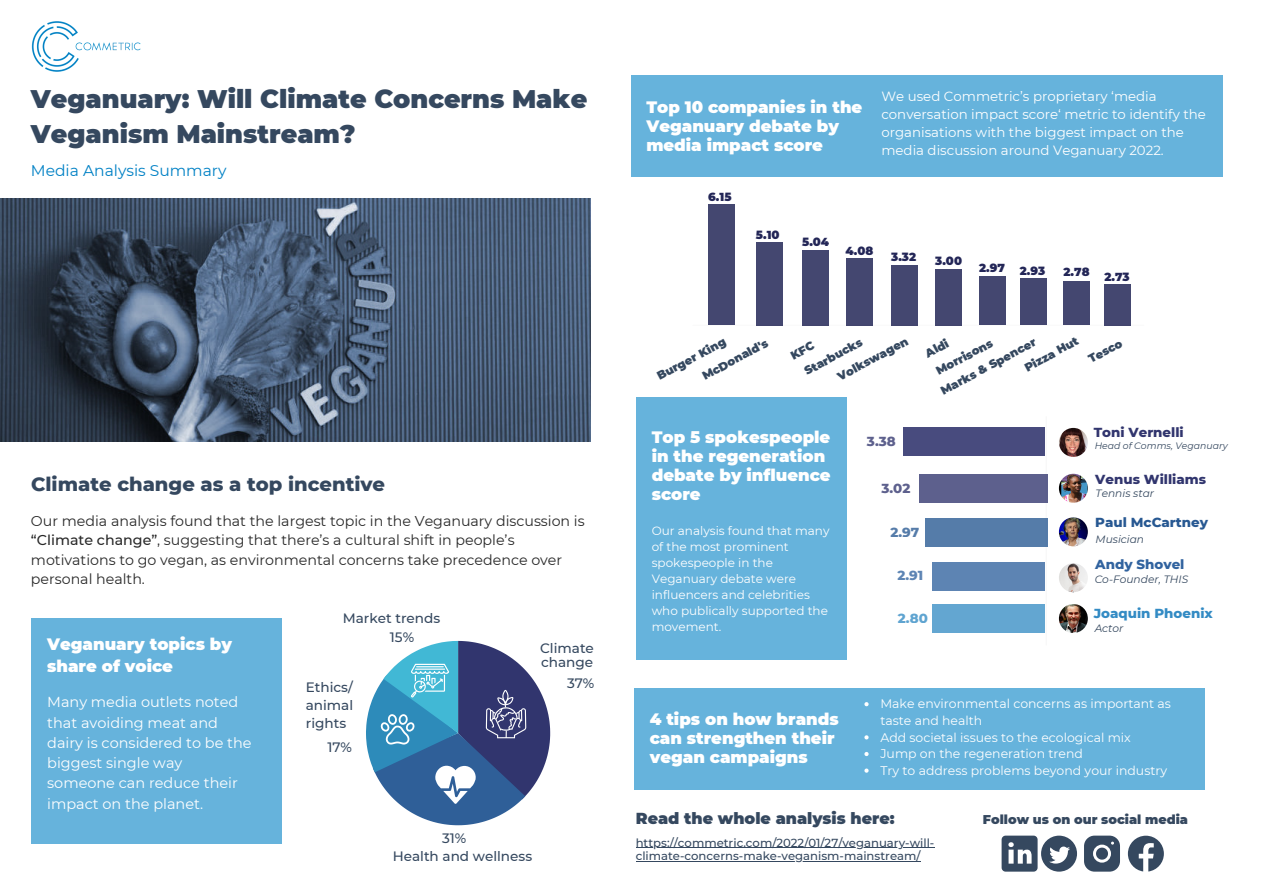
<style>
.page{position:relative;width:1263px;height:894px;background:#fff}
.page>*{position:absolute;margin:0;border:0;box-sizing:border-box;transform-origin:0 0}
.t1{font:900 25.5px/34.8px "Montserrat";color:#35485f}
.t2{font:800 19.5px "Montserrat";color:#35485f}
.t3{font:900 16.5px/19px "Montserrat";color:#fff}
.t4{font:900 15.9px "Montserrat";color:#35485f}
.t5{font:15.6px "Montserrat";color:#0081c5}
.t6{font:14.4px/20.2px "Montserrat";color:#fff}
.t7{font:14.25px/19px "Montserrat";color:#282828}
.t8{font:500 13.65px/18px "Montserrat";color:#35485f}
.t9{font:13.35px/17.9px "Montserrat";color:#fff}
.t10{font:800 13.35px "Montserrat";color:#31356e}
.t11{font:800 13.35px "Montserrat";color:#338bc4}
.t12{font:800 13.35px "Montserrat";color:#275892}
.t13{font:800 13.35px "Montserrat";color:#31639f}
.t14{font:900 12.75px "Montserrat";color:#35485f}
.t15{font:12.45px/16.6px "Montserrat";color:#fff}
.t16{font:12px/16px "Montserrat";color:#fff}
.t17{font:500 11.7px/13.6px "Montserrat";color:#35485f}
.t18{font:900 11.55px "Montserrat";color:#35485f}
.t19{font:900 11.55px "Montserrat";color:#232657}
.t20{font:italic 10.65px "Montserrat";color:#35485f}
.t21{font:italic 9.3px "Montserrat";color:#35485f}
.s1{font-weight:500}
</style>
<div class="page">
<img style="left:0;top:198px;width:590px;height:243px">
<img style="left:31px;top:21px;width:110px;height:51px">
<div style="left:631px;top:75px;width:592px;height:102px;background:#66b3dc"></div>
<div style="left:708px;top:204px;width:27px;height:121px;background:#444770"></div>
<div style="left:756px;top:242px;width:27px;height:83px;background:#444770"></div>
<div style="left:802px;top:250px;width:27px;height:75px;background:#444770"></div>
<div style="left:845px;top:258px;width:27px;height:68px;background:#444770"></div>
<div style="left:891px;top:258px;width:27px;height:68px;background:#444770"></div>
<div style="left:886px;top:197px;width:38px;height:68px;background:#fff"></div>
<div style="left:935px;top:265px;width:27px;height:61px;background:#444770"></div>
<div style="left:979px;top:272px;width:27px;height:53px;background:#444770"></div>
<div style="left:1020px;top:279px;width:27px;height:46px;background:#444770"></div>
<div style="left:1063px;top:281px;width:27px;height:44px;background:#444770"></div>
<div style="left:1104px;top:284px;width:27px;height:41px;background:#444770"></div>
<hr style="left:693px;top:324px;width:451px;height:2px;background:#000">
<div style="left:930px;top:201px;width:38px;height:68px;background:#fff"></div>
<div style="left:974px;top:208px;width:38px;height:68px;background:#fff"></div>
<div style="left:637px;top:397px;width:210px;height:262px;background:#66b3dc"></div>
<div style="left:635px;top:687px;width:570px;height:102px;background:#66b3dc"></div>
<hr style="left:1046px;top:416px;width:1px;height:229px;background:#000">
<div style="left:903px;top:428px;width:142px;height:28px;background:#484b7e"></div>
<div style="left:919px;top:474px;width:129px;height:28px;background:#5d608d"></div>
<div style="left:925px;top:518px;width:123px;height:28px;background:#557ca9"></div>
<div style="left:933px;top:562px;width:112px;height:28px;background:#5d84b3"></div>
<div style="left:933px;top:604px;width:112px;height:28px;background:#63a6d1"></div>
<svg style="left:1128px;top:835px;width:36px;height:36px"></svg>
<svg style="left:1002px;top:835px;width:36px;height:36px"></svg>
<div style="left:1041px;top:835px;width:36px;height:36px;background:#35485f;border-radius:50%"></div>
<svg style="left:1049px;top:846px;width:21px;height:17px"></svg>
<svg style="left:1084px;top:835px;width:36px;height:36px"></svg>
<div style="left:31px;top:618px;width:251px;height:225px;background:#66b3dc"></div>
<img style="left:1059px;top:428px;width:29px;height:29px;border-radius:50%">
<img style="left:1059px;top:473px;width:29px;height:29px;border-radius:50%">
<img style="left:1059px;top:517px;width:29px;height:29px;border-radius:50%">
<img style="left:1059px;top:563px;width:29px;height:29px;border-radius:50%">
<img style="left:1059px;top:604px;width:29px;height:28px;border-radius:50%">
<svg style="left:366px;top:640px;width:184px;height:185px"></svg>
<hr style="left:636px;top:847px;width:298px;height:1px;background:#35485f">
<hr style="left:636px;top:860px;width:284px;height:1px;background:#35485f">
<svg style="left:864px;top:702px;width:5px;height:4px"></svg>
<svg style="left:864px;top:735px;width:5px;height:4px"></svg>
<svg style="left:864px;top:752px;width:5px;height:3px"></svg>
<svg style="left:864px;top:768px;width:5px;height:4px"></svg>
<p class="t1" style="left:31px;top:82px;width:558px">Veganuary: Will Climate Concerns Make<br>Veganism Mainstream?</p>
<p class="t5" style="left:31px;top:161px;width:197px">Media Analysis Summary</p>
<p class="t2" style="left:31px;top:472px;width:356px">Climate change as a top incentive</p>
<p class="t7" style="left:31px;top:511px;width:555px">Our media analysis found that the largest topic in the Veganuary discussion is <span class="s1">“Climate change”</span>, suggesting that there’s a cultural shift in people’s motivations to go vegan, as environmental concerns take precedence over personal health.</p>
<p class="t3" style="left:47px;top:632px;width:186px;line-height:22.5px">Veganuary topics by share of voice</p>
<p class="t6" style="left:47px;top:692px;width:206px">Many media outlets noted that avoiding meat and dairy is considered to be the biggest single way someone can reduce their impact on the planet.</p>
<p class="t8" style="left:343px;top:608px;width:99px">Market trends</p>
<p class="t8" style="left:390px;top:628px;width:26px">15%</p>
<p class="t8" style="left:306px;top:677px;width:49px;text-align:justify">Ethics/ animal rights</p>
<p class="t8" style="left:327px;top:737px;width:26px">17%</p>
<p class="t8" style="left:540px;top:641px;width:55px;line-height:13.5px">Climate change</p>
<p class="t8" style="left:567px;top:674px;width:29px">37%</p>
<p class="t8" style="left:442px;top:829px;width:26px">31%</p>
<p class="t8" style="left:393px;top:846px;width:141px">Health and wellness</p>
<p class="t3" style="left:646px;top:97px;width:217px">Top 10 companies in the<br>Veganuary debate by media impact score</p>
<p class="t9" style="left:881px;top:88px;width:326px">We used Commetric’s proprietary ‘media conversation impact score‘ metric to identify the organisations with the biggest impact on the media discussion around Veganuary 2022.</p>
<p class="t19" style="left:708px;top:190px;width:25px">6.15</p>
<p class="t19" style="left:756px;top:227px;width:25px">5.10</p>
<p class="t19" style="left:802px;top:234px;width:29px">5.04</p>
<p class="t19" style="left:845px;top:244px;width:29px">4.08</p>
<p class="t19" style="left:891px;top:250px;width:26px">3.32</p>
<p class="t19" style="left:935px;top:254px;width:28px">3.00</p>
<p class="t19" style="left:979px;top:261px;width:27px">2.97</p>
<p class="t19" style="left:1020px;top:263px;width:27px">2.93</p>
<p class="t19" style="left:1063px;top:265px;width:27px">2.78</p>
<p class="t19" style="left:1104px;top:270px;width:27px">2.73</p>
<p class="t18" style="left:1022px;top:361px;width:61px;rotate:-28deg">Pizza Hut</p>
<p class="t18" style="left:1086px;top:353px;width:38px;rotate:-28deg">Tesco</p>
<p class="t18" style="left:655px;top:370px;width:78px;rotate:-28deg">Burger King</p>
<p class="t18" style="left:802px;top:365px;width:65px;rotate:-28deg">Starbucks</p>
<p class="t18" style="left:922px;top:348px;width:27px;rotate:-28deg">Aldi</p>
<p class="t18" style="left:835px;top:371px;width:80px;rotate:-28deg">Volkswagen</p>
<p class="t18" style="left:933px;top:365px;width:64px;rotate:-28deg">Morrisons</p>
<p class="t18" style="left:938px;top:385px;width:108px;rotate:-28deg">Marks &amp; Spencer</p>
<p class="t18" style="left:700px;top:370px;width:74px;rotate:-28deg">McDonald's</p>
<p class="t3" style="left:652px;top:427px;width:180px">Top 5 spokespeople in the regeneration debate by influence score</p>
<p class="t16" style="left:652px;top:522px;width:179px">Our analysis found that many of the most prominent spokespeople in the<br>Veganuary debate were influencers and celebrities who publically supported the movement.</p>
<p class="t3" style="left:650px;top:709px;width:191px">4 tips on how brands can strengthen their vegan campaigns</p>
<p class="t10" style="left:867px;top:433px;width:30px">3.38</p>
<p class="t10" style="left:881px;top:480px;width:30px">3.02</p>
<p class="t12" style="left:890px;top:523px;width:30px">2.97</p>
<p class="t13" style="left:897px;top:567px;width:27px">2.91</p>
<p class="t11" style="left:898px;top:609px;width:31px">2.80</p>
<p class="t10" style="left:1094px;top:423px;width:91px">Toni Vernelli</p>
<p class="t10" style="left:1095px;top:471px;width:112px">Venus Williams</p>
<p class="t12" style="left:1095px;top:514px;width:114px">Paul McCartney</p>
<p class="t13" style="left:1095px;top:556px;width:91px">Andy Shovel</p>
<p class="t11" style="left:1094px;top:604px;width:120px">Joaquin Phoenix</p>
<p class="t21" style="left:1095px;top:439px;width:135px">Head of Comms, Veganuary</p>
<p class="t20" style="left:1096px;top:486px;width:60px">Tennis star</p>
<p class="t20" style="left:1096px;top:532px;width:50px">Musician</p>
<p class="t20" style="left:1095px;top:572px;width:95px">Co-Founder, THIS</p>
<p class="t20" style="left:1095px;top:621px;width:30px">Actor</p>
<p class="t15" style="left:880px;top:695px;width:292px">Make environmental concerns as important as taste and health</p>
<p class="t15" style="left:880px;top:728px;width:252px">Add societal issues to the ecological mix</p>
<p class="t15" style="left:880px;top:745px;width:204px">Jump on the regeneration trend</p>
<p class="t15" style="left:880px;top:761px;width:288px">Try to address problems beyond your industry</p>
<p class="t4" style="left:636px;top:808px;width:260px">Read the whole analysis here:</p>
<p class="t14" style="left:983px;top:811px;width:207px">Follow us on our social media</p>
<p class="t17" style="left:636px;top:835px;width:300px">https://commetric.com/2022/01/27/veganuary-will&shy;climate-concerns-make-veganism-mainstream/</p>
</div>
